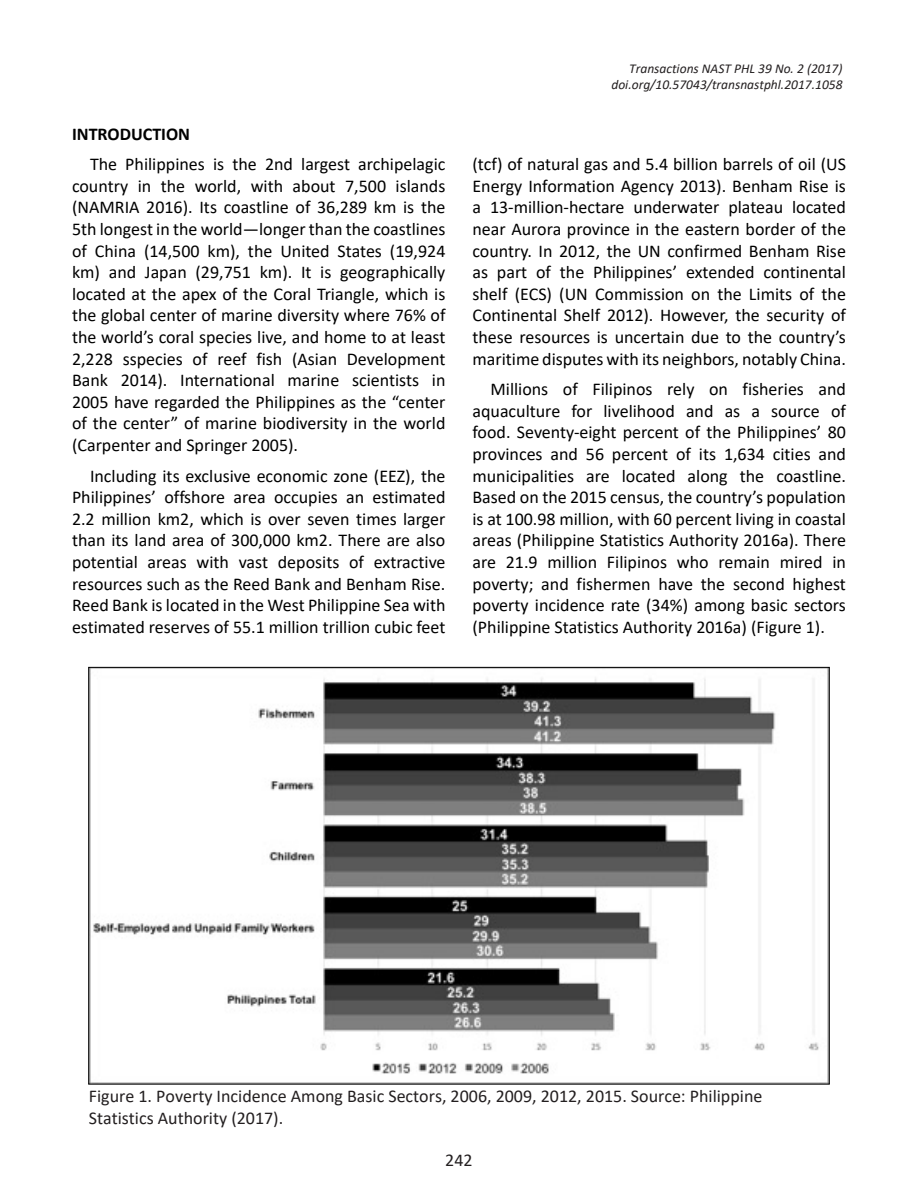
<style>
.page{position:relative;width:918px;height:1188px;background:#fff}
.page>*{position:absolute;margin:0;border:0;box-sizing:border-box;transform-origin:0 0}
.t1{font:18px/21.6px "Calibri";color:#000;text-align:justify}
.t2{font:18px/21.6px "Calibri";color:#231f20}
.t3{font:700 18px "Calibri";color:#000}
.t4{font:italic 13.5px/16.2px "Calibri";color:#231f20;text-align:right}
.s1{color:#fff}
</style>
<div class="page">
<img style="left:90px;top:669px;width:738px;height:414px">
<p class="t3" style="left:72px;top:121px;width:120px">INTRODUCTION</p>
<p class="t1" style="left:72px;top:153px;width:375px;text-indent:18px">The Philippines is the 2nd largest archipelagic country in the world, with about 7,500 islands (NAMRIA 2016). Its coastline of 36,289 km is the 5th longest in the world—longer than the coastlines of China (14,500 km), the United States (19,924 km) and Japan (29,751 km). It is geographically located at the apex of the Coral Triangle, which is the global center of marine diversity where 76% of the world’s coral species live, and home to at least 2,228 sspecies of reef fish (Asian Development Bank 2014). International marine scientists in 2005 have regarded the Philippines as the “center of the center” of marine biodiversity in the world (Carpenter and Springer 2005).</p>
<p class="t1" style="left:72px;top:464px;width:375px;text-indent:18px">Including its exclusive economic zone (EEZ), the Philippines’ offshore area occupies an estimated 2.2 million km2, which is over seven times larger than its land area of 300,000 km2. There are also potential areas with vast deposits of extractive resources such as the Reed Bank and Benham Rise.<br>Reed Bank is located in the West Philippine Sea with estimated reserves of 55.1 million trillion cubic feet</p>
<p class="t4" style="left:569px;top:60px;width:275px">Transactions NAST PHL 39 No. 2 (2017) <span class="s1">https://</span>doi.org/10.57043/transnastphl.2017.1058</p>
<p class="t1" style="left:472px;top:153px;width:375px">(tcf) of natural gas and 5.4 billion barrels of oil (US Energy Information Agency 2013). Benham Rise is a 13-million-hectare underwater plateau located near Aurora province in the eastern border of the country. In 2012, the UN confirmed Benham Rise as part of the Philippines’ extended continental shelf (ECS) (UN Commission on the Limits of the Continental Shelf 2012). However, the security of these resources is uncertain due to the country’s maritime disputes with its neighbors, notably China.</p>
<p class="t1" style="left:472px;top:378px;width:375px;text-indent:18px">Millions of Filipinos rely on fisheries and aquaculture for livelihood and as a source of food. Seventy-eight percent of the Philippines’ 80 provinces and 56 percent of its 1,634 cities and municipalities are located along the coastline.<br>Based on the 2015 census, the country’s population is at 100.98 million, with 60 percent living in coastal areas (Philippine Statistics Authority 2016a). There are 21.9 million Filipinos who remain mired in poverty; and fishermen have the second highest poverty incidence rate (34%) among basic sectors (Philippine Statistics Authority 2016a) (Figure 1).</p>
<p class="t2" style="left:89px;top:1085px;width:675px">Figure 1. Poverty Incidence Among Basic Sectors, 2006, 2009, 2012, 2015. Source: Philippine<br>Statistics Authority (2017).</p>
<p class="t2" style="left:445px;top:1148px;width:29px">242</p>
</div>
